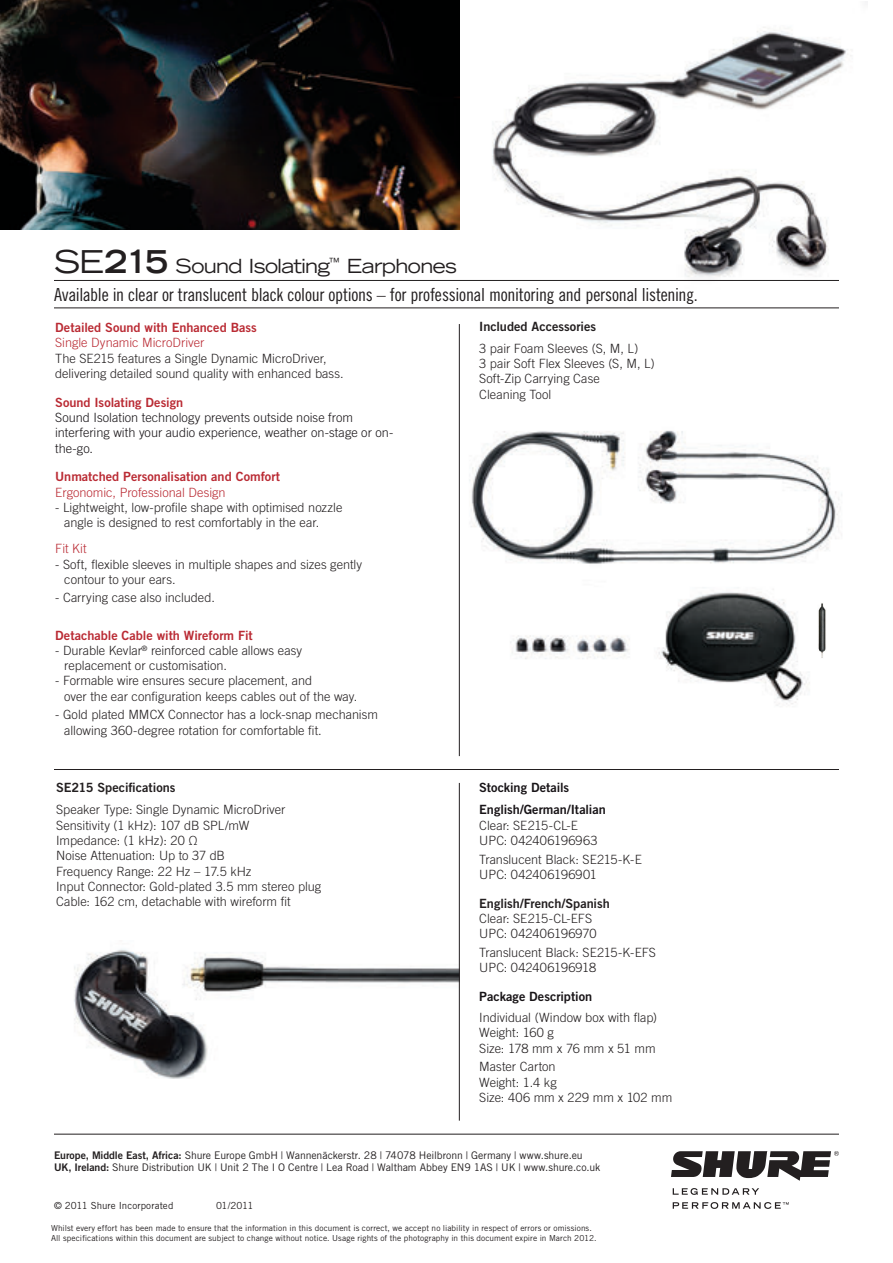
<style>
.page{position:relative;width:893px;height:1263px;background:#fff}
.page>*{position:absolute;margin:0;border:0;box-sizing:border-box;transform-origin:0 0}
.t1{font:expanded 19.5px "Trade Gothic LT Std";letter-spacing:-.03em;color:#231f20}
.t2{font:18px "Trade Gothic LT Std Cn 18";letter-spacing:-.015em;color:#231f20}
.t3{font:300 12.75px/15.3px "Trade Gothic LT Std";color:#231f20}
.t4{font:12.75px "Trade Gothic LT Std Bd 2";color:#ba2b34}
.t5{font:300 12.75px/15.3px "Trade Gothic LT Std";color:#181417}
.t6{font:12.75px "Trade Gothic LT Std Bd 2";letter-spacing:-.005em;color:#231f20}
.t7{font:300 12.75px "Trade Gothic LT Std";color:#ba2b34}
.t8{font:12.75px/22px "Trade Gothic LT Std Bd 2";color:#181417}
.t9{font:10.5px/12.8px "Trade Gothic LT Std";letter-spacing:-.005em;color:#231f20}
.t10{font:9.75px "Trade Gothic LT Std";letter-spacing:.005em;color:#231f20}
.t11{font:8.25px/9.9px "Trade Gothic LT Std";letter-spacing:.01em;color:#231f20}
.s1{font-size:31.5px}
.s2{font-weight:700;font-size:31.5px}
.s3{font-family:"Trade Gothic LT Std";font-weight:300}
.s4{font-family:"Trade Gothic LT Std Bd 2"}
</style>
<div class="page">
<img style="left:74px;top:940px;width:385px;height:138px">
<img style="left:492px;top:27px;width:359px;height:253px">
<img style="left:510px;top:589px;width:300px;height:117px">
<img style="left:0;top:0;width:459px;height:230px">
<hr style="left:54px;top:769px;width:785px;height:1px;background:#231f20">
<hr style="left:54px;top:1134px;width:785px;height:1px;background:#231f20">
<hr style="left:459px;top:783px;width:1px;height:338px;background:#231f20">
<img style="left:458px;top:407px;width:384px;height:171px">
<hr style="left:459px;top:324px;width:1px;height:432px;background:#231f20">
<hr style="left:54px;top:280px;width:785px;height:1px;background:#231f20">
<hr style="left:54px;top:307px;width:785px;height:1px;background:#231f20">
<svg style="left:671px;top:1151px;width:168px;height:30px"></svg>
<svg style="left:673px;top:1188px;width:86px;height:7px"></svg>
<svg style="left:673px;top:1202px;width:116px;height:7px"></svg>
<img style="left:818px;top:603px;width:8px;height:55px">
<h1 class="t1" style="left:54px;top:253px;width:405px"><span class="s1">SE</span><span class="s2">215</span> Sound Isolating<sup>™</sup> Earphones</h1>
<h2 class="t2" style="left:54px;top:284px;width:645px">Available in clear or translucent black colour options <span class="s3">–</span> for professional monitoring and personal listening.</h2>
<p class="t4" style="left:55px;top:319px;width:203px">Detailed Sound with Enhanced Bass</p>
<p class="t7" style="left:55px;top:335px;width:151px">Single Dynamic MicroDriver</p>
<p class="t3" style="left:55px;top:350px;width:290px">The SE215 features a Single Dynamic MicroDriver, delivering detailed sound quality with enhanced bass.</p>
<p class="t4" style="left:55px;top:394px;width:129px">Sound Isolating Design</p>
<p class="t5" style="left:55px;top:410px;width:340px">Sound Isolation technology prevents outside noise from interfering with your audio experience, weather on-stage or on&shy;the-go.</p>
<p class="t4" style="left:55px;top:469px;width:226px">Unmatched Personalisation and Comfort</p>
<p class="t7" style="left:55px;top:485px;width:172px">Ergonomic, Professional Design</p>
<p class="t3" style="left:64px;top:500px;width:280px;text-indent:-9px">- Lightweight, low-profile shape with optimised nozzle angle is designed to rest comfortably in the ear.</p>
<p class="t7" style="left:55px;top:541px;width:33px">Fit Kit</p>
<p class="t3" style="left:64px;top:556px;width:299px;text-indent:-9px">- Soft, flexible sleeves in multiple shapes and sizes gently contour to your ears.</p>
<p class="t3" style="left:55px;top:590px;width:161px">- Carrying case also included.</p>
<p class="t4" style="left:55px;top:627px;width:199px">Detachable Cable with Wireform Fit</p>
<p class="t3" style="left:64px;top:642px;width:239px;text-indent:-9px">- Durable Kevlar<sup>®</sup> reinforced cable allows easy replacement or customisation.</p>
<p class="t3" style="left:64px;top:673px;width:295px;text-indent:-9px">- Formable wire ensures secure placement, and<br>over the ear configuration keeps cables out of the way.</p>
<p class="t3" style="left:64px;top:707px;width:315px;text-indent:-9px">- Gold plated MMCX Connector has a lock-snap mechanism allowing 360-degree rotation for comfortable fit.</p>
<p class="t6" style="left:56px;top:780px;width:121px">SE215 Specifications</p>
<p class="t3" style="left:56px;top:802px;width:267px">Speaker Type: Single Dynamic MicroDriver Sensitivity (1 kHz): 107 dB SPL/mW<br>Impedance: (1 kHz): 20 Ω<br>Noise Attenuation: Up to 37 dB<br>Frequency Range: 22 Hz – 17.5 kHz<br>Input Connector: Gold-plated 3.5 mm stereo plug Cable: 162 cm, detachable with wireform fit</p>
<p class="t6" style="left:479px;top:318px;width:118px">Included Accessories</p>
<p class="t3" style="left:479px;top:340px;width:177px">3 pair Foam Sleeves (S, M, L)<br>3 pair Soft Flex Sleeves (S, M, L)<br>Soft-Zip Carrying Case<br>Cleaning Tool</p>
<p class="t8" style="left:479px;top:776px;width:128px">Stocking Details<br>English/German/Italian</p>
<p class="t3" style="left:479px;top:817px;width:120px">Clear: SE215-CL-E<br>UPC: 042406196963</p>
<p class="t3" style="left:479px;top:851px;width:164px">Translucent Black: SE215-K-E<br>UPC: 042406196901</p>
<p class="t6" style="left:479px;top:895px;width:132px">English/French/Spanish</p>
<p class="t3" style="left:479px;top:910px;width:119px">Clear: SE215-CL-EFS<br>UPC: 042406196970</p>
<p class="t3" style="left:479px;top:944px;width:178px">Translucent Black: SE215-K-EFS<br>UPC: 042406196918</p>
<p class="t8" style="left:479px;top:985px;width:114px">Package Description</p>
<p class="t3" style="left:479px;top:1010px;width:179px">Individual (Window box with flap)<br>Weight: 160 g<br>Size: 178 mm x 76 mm x 51 mm</p>
<p class="t3" style="left:479px;top:1059px;width:195px">Master Carton<br>Weight: 1.4 kg<br>Size: 406 mm x 229 mm x 102 mm</p>
<p class="t9" style="left:54px;top:1148px;width:548px"><span class="s4">Europe, Middle East, Africa:</span> Shure Europe GmbH | Wannenäckerstr. 28 | 74078 Heilbronn | Germany | www.shure.eu<br><span class="s4">UK, Ireland:</span> Shure Distribution UK | Unit 2 The I O Centre | Lea Road | Waltham Abbey EN9 1AS | UK | www.shure.co.uk</p>
<p class="t10" style="left:54px;top:1199px;width:121px">© 2011 Shure Incorporated</p>
<p class="t10" style="left:216px;top:1199px;width:39px">01/2011</p>
<p class="t11" style="left:51px;top:1223px;width:547px">Whilst every effort has been made to ensure that the information in this document is correct, we accept no liability in respect of errors or omissions.<br>All specifications within this document are subject to change without notice. Usage rights of the photography in this document expire in March 2012.</p>
</div>
